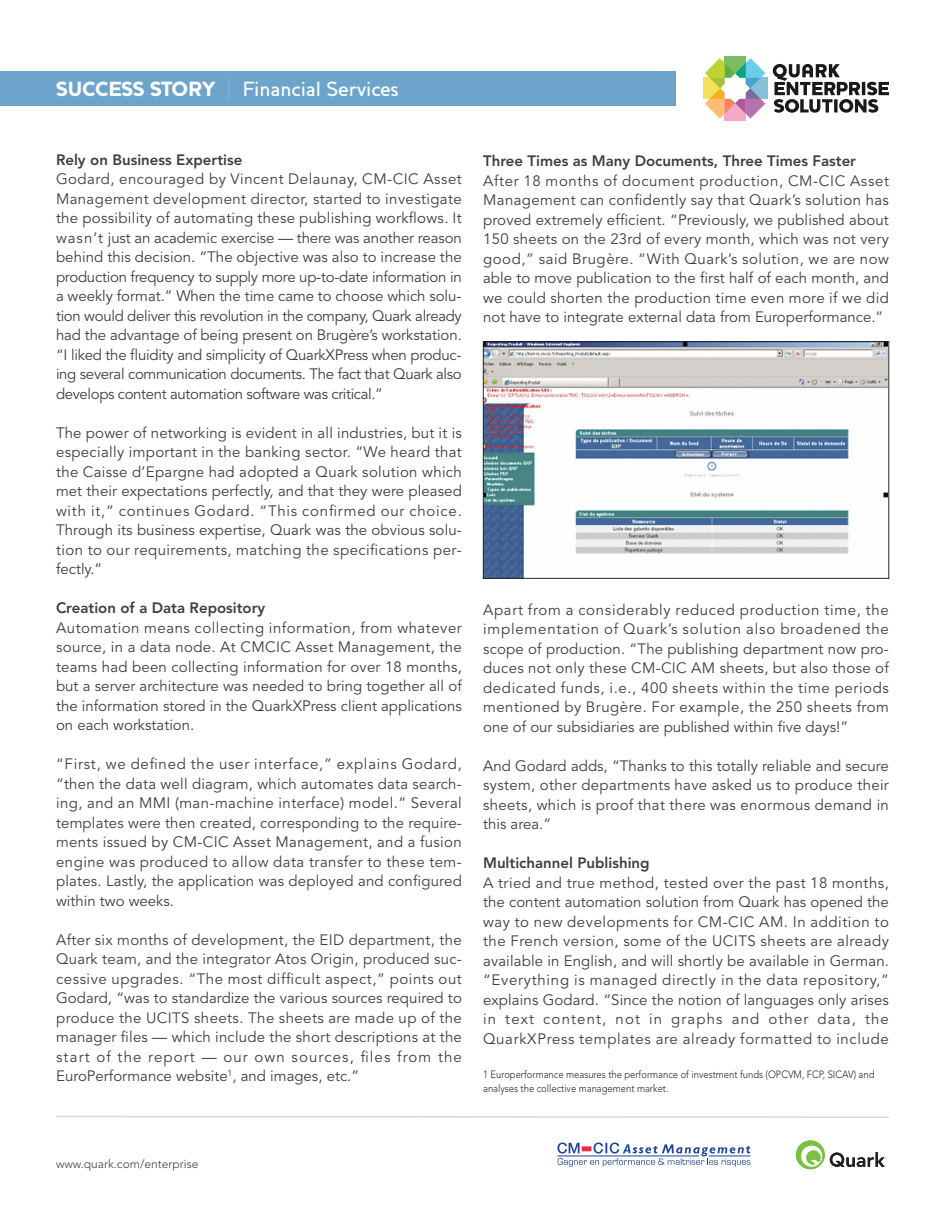
<style>
.page{position:relative;width:945px;height:1215px;background:#fff}
.page>*{position:absolute;margin:0;border:0;box-sizing:border-box;transform-origin:0 0}
.t1{font:500 21px "Houschka";color:#fff}
.t2{font:15px/19.5px "Avenir";color:#3f3f41;text-align:justify}
.t3{font:800 15px "Avenir";color:#3f3f41}
.t4{font:300 12px "Avenir";color:#3f3f41}
.t5{font:300 10.5px/13.5px "Avenir LT Std";color:#272526;scale:.9 1}
.s1{font-weight:900}
.s2{font-weight:100}
</style>
<div class="page">
<div style="left:703px;top:78px;width:32px;height:21px;background:#f6e05a"></div>
<div style="left:735px;top:78px;width:32px;height:21px;background:#88c0d5"></div>
<div style="left:725px;top:56px;width:21px;height:32px;background:#7bbb63"></div>
<div style="left:725px;top:88px;width:21px;height:32px;background:#f5a7c8"></div>
<svg style="left:705px;top:58px;width:60px;height:61px"></svg>
<svg style="left:773px;top:64px;width:116px;height:49px"></svg>
<div style="left:0;top:71px;width:675px;height:34px;background:#6ca4cb"></div>
<svg style="left:796px;top:1140px;width:91px;height:29px"></svg>
<svg style="left:557px;top:1143px;width:194px;height:24px"></svg>
<hr style="left:709px;top:1156px;width:41px;height:1px;background:#1f439b">
<hr style="left:557px;top:1156px;width:142px;height:1px;background:#1f439b">
<svg style="left:56px;top:1115px;width:833px;height:3px"></svg>
<img style="left:485px;top:344px;width:402px;height:233px">
<div style="left:483px;top:342px;width:406px;height:237px;border:1px solid #272526"></div>
<h1 class="t1" style="left:56px;top:77px;width:344px"><span class="s1">SUCCESS STORY</span> <span class="s2">|</span> Financial Services</h1>
<p class="t3" style="left:56px;top:148px;width:188px">Rely on Business Expertise</p>
<p class="t2" style="left:56px;top:169px;width:407px">Godard, encouraged by Vincent Delaunay, CM-CIC Asset Management development director, started to investigate the possibility of automating these publishing workflows. It wasn’t just an academic exercise — there was another reason behind this decision. “The objective was also to increase the production frequency to supply more up-to-date information in a weekly format.” When the time came to choose which solu&shy;tion would deliver this revolution in the company, Quark already had the advantage of being present on Brugère’s workstation. “I liked the fluidity and simplicity of QuarkXPress when produc&shy;ing several communication documents. The fact that Quark also develops content automation software was critical.”</p>
<p class="t2" style="left:56px;top:423px;width:407px">The power of networking is evident in all industries, but it is especially important in the banking sector. “We heard that the Caisse d’Epargne had adopted a Quark solution which met their expectations perfectly, and that they were pleased with it,” continues Godard. “This confirmed our choice.<br>Through its business expertise, Quark was the obvious solu&shy;tion to our requirements, matching the specifications per&shy;fectly.”</p>
<p class="t3" style="left:56px;top:596px;width:211px">Creation of a Data Repository</p>
<p class="t2" style="left:56px;top:618px;width:407px">Automation means collecting information, from whatever source, in a data node. At CMCIC Asset Management, the teams had been collecting information for over 18 months, but a server architecture was needed to bring together all of the information stored in the QuarkXPress client applications on each workstation.</p>
<p class="t2" style="left:56px;top:754px;width:407px">“First, we defined the user interface,” explains Godard, “then the data well diagram, which automates data search&shy;ing, and an MMI (man-machine interface) model.” Several templates were then created, corresponding to the require&shy;ments issued by CM-CIC Asset Management, and a fusion engine was produced to allow data transfer to these tem&shy;plates. Lastly, the application was deployed and configured within two weeks.</p>
<p class="t2" style="left:56px;top:930px;width:407px">After six months of development, the EID department, the Quark team, and the integrator Atos Origin, produced suc&shy;cessive upgrades. “The most difficult aspect,” points out Godard, “was to standardize the various sources required to produce the UCITS sheets. The sheets are made up of the manager files — which include the short descriptions at the start of the report — our own sources, files from the EuroPerformance website<sup>1</sup>, and images, etc.”</p>
<p class="t3" style="left:483px;top:149px;width:374px">Three Times as Many Documents, Three Times Faster</p>
<p class="t2" style="left:483px;top:171px;width:407px">After 18 months of document production, CM-CIC Asset Management can confidently say that Quark’s solution has proved extremely efficient. “Previously, we published about 150 sheets on the 23rd of every month, which was not very good,” said Brugère. “With Quark’s solution, we are now able to move publication to the first half of each month, and we could shorten the production time even more if we did not have to integrate external data from Europerformance.”</p>
<p class="t2" style="left:483px;top:600px;width:407px">Apart from a considerably reduced production time, the implementation of Quark’s solution also broadened the scope of production. “The publishing department now pro&shy;duces not only these CM-CIC AM sheets, but also those of dedicated funds, i.e., 400 sheets within the time periods mentioned by Brugère. For example, the 250 sheets from one of our subsidiaries are published within five days!”</p>
<p class="t2" style="left:483px;top:756px;width:407px">And Godard adds, “Thanks to this totally reliable and secure system, other departments have asked us to produce their sheets, which is proof that there was enormous demand in this area.”</p>
<p class="t3" style="left:483px;top:851px;width:168px">Multichannel Publishing</p>
<p class="t2" style="left:483px;top:873px;width:407px">A tried and true method, tested over the past 18 months, the content automation solution from Quark has opened the way to new developments for CM-CIC AM. In addition to the French version, some of the UCITS sheets are already available in English, and will shortly be available in German. “Everything is managed directly in the data repository,” explains Godard. “Since the notion of languages only arises in text content, not in graphs and other data, the QuarkXPress templates are already formatted to include</p>
<p class="t5" style="left:483px;top:1069px;width:436px">1 Europerformance measures the performance of investment funds (OPCVM, FCP, SICAV) and analyses the collective management market.</p>
<p class="t4" style="left:56px;top:1157px;width:144px">www.quark.com/enterprise</p>
</div>
